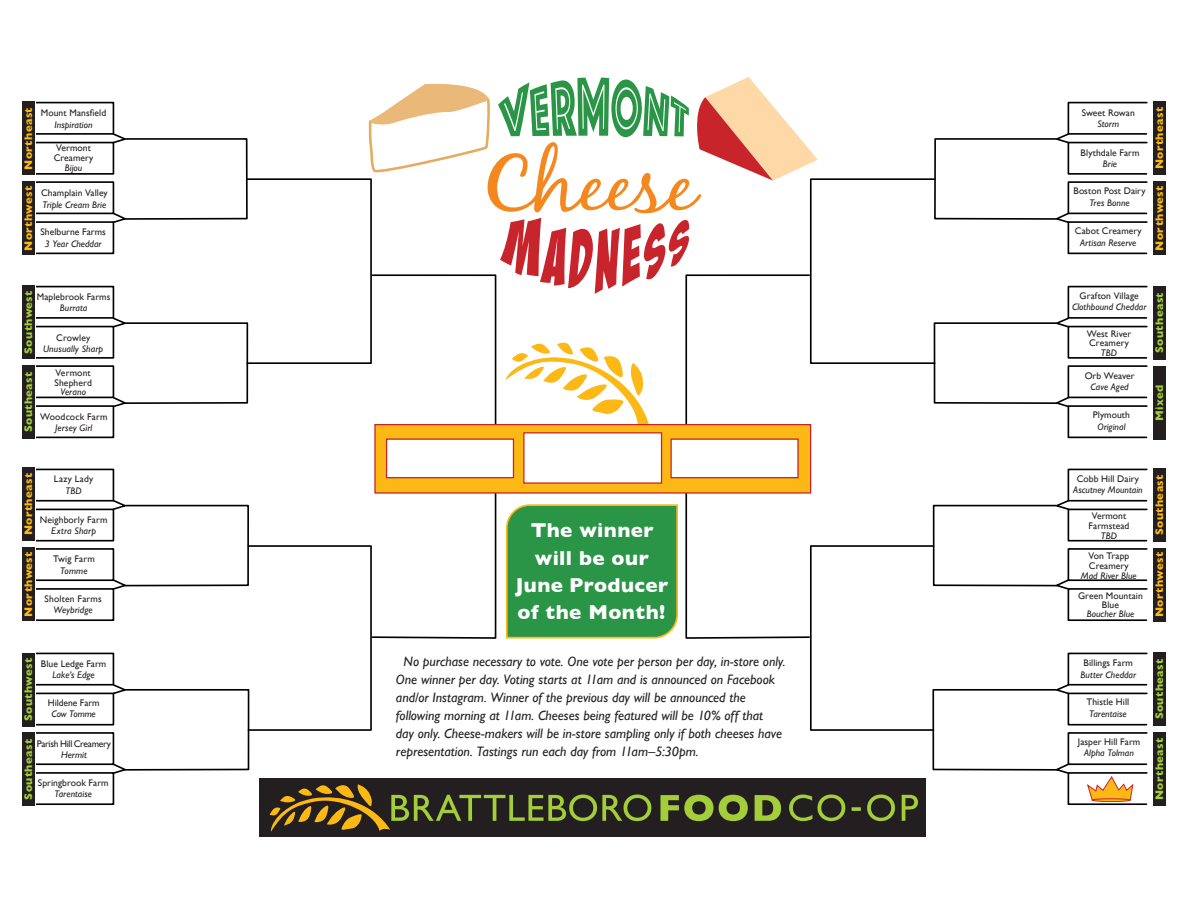
<style>
.page{position:relative;width:1188px;height:918px;background:#fff}
.page>*{position:absolute;margin:0;border:0;box-sizing:border-box;transform-origin:0 0}
.t1{font:75.6px "Black Jack Pro";color:#f5871f;scale:1.13 1}
.t2{font:700 20.55px/27.3px "Gill Sans";letter-spacing:.02em;color:#fff;text-align:center}
.t3{font:italic 13.65px/18px "Gill Sans";color:#231f20}
.t4{font:700 11.25px "Gill Sans";letter-spacing:.035em;color:#fcb814}
.t5{font:700 11.25px "Gill Sans";letter-spacing:.035em;color:#a3cd39}
.t6{font:9.6px/11.6px "Gill Sans";letter-spacing:.005em;color:#231f20;text-align:center}
.t7{font:italic 9.6px/11.6px "Gill Sans";letter-spacing:.005em;color:#231f20;text-align:center}
.t8{font:9.6px/11.6px "Gill Sans";letter-spacing:-.035em;color:#231f20;text-align:center}
.t9{font:9.6px/11.6px "Gill Sans";letter-spacing:.035em;color:#231f20;text-align:center}
.s1{font-style:italic}
.s2{font-style:normal}
</style>
<div class="page">
<svg style="left:372px;top:274px;width:125px;height:365px"></svg>
<div style="left:246px;top:178px;width:126px;height:186px;border:2px solid #000"></div>
<svg style="left:37px;top:102px;width:212px;height:152px"></svg>
<svg style="left:37px;top:286px;width:212px;height:152px"></svg>
<div style="left:248px;top:545px;width:124px;height:186px;border:2px solid #000"></div>
<svg style="left:37px;top:469px;width:213px;height:152px"></svg>
<svg style="left:37px;top:653px;width:213px;height:152px"></svg>
<svg style="left:685px;top:274px;width:125px;height:365px"></svg>
<div style="left:810px;top:178px;width:126px;height:186px;border:2px solid #000"></div>
<svg style="left:933px;top:132px;width:137px;height:92px"></svg>
<svg style="left:933px;top:316px;width:137px;height:93px"></svg>
<svg style="left:932px;top:499px;width:138px;height:92px"></svg>
<svg style="left:932px;top:683px;width:138px;height:92px"></svg>
<div style="left:1068px;top:102px;width:80px;height:33px;border:2px solid #000"></div>
<div style="left:1068px;top:142px;width:80px;height:33px;border:2px solid #000"></div>
<div style="left:1068px;top:181px;width:80px;height:33px;border:2px solid #000"></div>
<div style="left:1068px;top:221px;width:80px;height:33px;border:2px solid #000"></div>
<div style="left:1068px;top:286px;width:80px;height:33px;border:2px solid #000"></div>
<div style="left:1068px;top:326px;width:80px;height:33px;border:2px solid #000"></div>
<div style="left:1068px;top:365px;width:80px;height:33px;border:2px solid #000"></div>
<div style="left:1068px;top:405px;width:80px;height:33px;border:2px solid #000"></div>
<div style="left:810px;top:545px;width:124px;height:186px;border:2px solid #000"></div>
<div style="left:1068px;top:469px;width:80px;height:33px;border:2px solid #000"></div>
<div style="left:1068px;top:509px;width:80px;height:33px;border:2px solid #000"></div>
<div style="left:1068px;top:548px;width:80px;height:33px;border:2px solid #000"></div>
<div style="left:1068px;top:588px;width:80px;height:33px;border:2px solid #000"></div>
<div style="left:1068px;top:653px;width:80px;height:33px;border:2px solid #000"></div>
<div style="left:1068px;top:693px;width:80px;height:33px;border:2px solid #000"></div>
<div style="left:1068px;top:732px;width:80px;height:33px;border:2px solid #000"></div>
<div style="left:1068px;top:772px;width:80px;height:33px;border:2px solid #000"></div>
<svg style="left:500px;top:218px;width:189px;height:76px"></svg>
<svg style="left:498px;top:77px;width:320px;height:104px"></svg>
<svg style="left:368px;top:83px;width:122px;height:90px"></svg>
<svg style="left:506px;top:342px;width:143px;height:82px"></svg>
<div style="left:260px;top:778px;width:666px;height:59px;background:#231f20"></div>
<svg style="left:660px;top:794px;width:258px;height:27px"></svg>
<svg style="left:270px;top:784px;width:381px;height:48px"></svg>
<div style="left:374px;top:424px;width:437px;height:70px;background:#fcb814;border:1px solid #c8242b"></div>
<div style="left:386px;top:438px;width:128px;height:40px;background:#fff;border:1px solid #c8242b"></div>
<div style="left:523px;top:432px;width:139px;height:52px;background:#fff;border:1px solid #c8242b"></div>
<div style="left:670px;top:438px;width:129px;height:40px;background:#fff;border:1px solid #c8242b"></div>
<svg style="left:1087px;top:776px;width:47px;height:25px"></svg>
<hr style="left:1092px;top:799px;width:38px;height:3px;background:#fcb814;border-radius:50%">
<div style="left:1092px;top:798px;width:39px;height:4px;border:1px solid #c8242b;border-radius:50%"></div>
<svg style="left:505px;top:504px;width:173px;height:135px;background:#379848"></svg>
<div style="left:22px;top:102px;width:13px;height:73px;background:#231f20"></div>
<div style="left:22px;top:285px;width:13px;height:74px;background:#231f20"></div>
<div style="left:22px;top:468px;width:13px;height:73px;background:#231f20"></div>
<div style="left:22px;top:653px;width:13px;height:73px;background:#231f20"></div>
<div style="left:22px;top:182px;width:13px;height:73px;background:#231f20"></div>
<div style="left:22px;top:365px;width:13px;height:74px;background:#231f20"></div>
<div style="left:22px;top:547px;width:13px;height:74px;background:#231f20"></div>
<div style="left:22px;top:733px;width:13px;height:73px;background:#231f20"></div>
<div style="left:1153px;top:102px;width:13px;height:73px;background:#231f20"></div>
<div style="left:1153px;top:286px;width:13px;height:73px;background:#231f20"></div>
<div style="left:1153px;top:468px;width:13px;height:73px;background:#231f20"></div>
<div style="left:1153px;top:653px;width:13px;height:73px;background:#231f20"></div>
<div style="left:1153px;top:181px;width:13px;height:74px;background:#231f20"></div>
<div style="left:1153px;top:366px;width:13px;height:73px;background:#231f20"></div>
<div style="left:1153px;top:548px;width:13px;height:73px;background:#231f20"></div>
<div style="left:1153px;top:732px;width:13px;height:74px;background:#231f20"></div>
<p class="t4" style="left:19px;top:170px;width:64px;rotate:-90deg">Northeast</p>
<p class="t4" style="left:19px;top:251px;width:67px;rotate:-90deg">Northwest</p>
<p class="t6" style="left:41px;top:107px;width:67px">Mount Mansfield<br><span class="s1">Inspiration</span></p>
<p class="t6" style="left:54px;top:143px;width:41px;line-height:9.6px">Vermont<br>Creamery<br><span class="s1">Bijou</span></p>
<p class="t6" style="left:41px;top:187px;width:68px;text-align:left">Champlain Valley<br><span class="s1">Triple Cream Brie</span></p>
<p class="t6" style="left:40px;top:226px;width:67px">Shelburne Farms<br><span class="s1">3 Year Cheddar</span></p>
<p class="t5" style="left:19px;top:354px;width:65px;rotate:-90deg">Southwest</p>
<p class="t6" style="left:37px;top:291px;width:75px">Maplebrook Farms<br><span class="s1">Burrata</span></p>
<p class="t7" style="left:43px;top:332px;width:62px"><span class="s2">Crowley<br></span>Unusually Sharp</p>
<p class="t6" style="left:54px;top:368px;width:39px;line-height:9.6px">Vermont<br>Shepherd<br><span class="s1">Verano</span></p>
<p class="t6" style="left:40px;top:411px;width:69px">Woodcock Farm<br><span class="s1">Jersey Girl</span></p>
<p class="t5" style="left:19px;top:432px;width:62px;rotate:-90deg">Southeast</p>
<p class="t4" style="left:19px;top:535px;width:64px;rotate:-90deg">Northeast</p>
<p class="t4" style="left:19px;top:617px;width:67px;rotate:-90deg">Northwest</p>
<p class="t9" style="left:54px;top:473px;width:41px">Lazy Lady<br><span class="s1">TBD</span></p>
<p class="t6" style="left:40px;top:514px;width:69px;line-height:10.8px">Neighborly Farm<br><span class="s1">Extra Sharp</span></p>
<p class="t6" style="left:53px;top:553px;width:43px">Twig Farm<br><span class="s1">Tomme</span></p>
<p class="t6" style="left:45px;top:593px;width:59px">Sholten Farms<br><span class="s1">Weybridge</span></p>
<p class="t5" style="left:19px;top:721px;width:65px;rotate:-90deg">Southwest</p>
<p class="t6" style="left:41px;top:658px;width:67px;line-height:10.8px">Blue Ledge Farm<br><span class="s1">Lake’s Edge</span></p>
<p class="t6" style="left:48px;top:696px;width:53px">Hildene Farm<br><span class="s1">Cow Tomme</span></p>
<p class="t5" style="left:19px;top:800px;width:62px;rotate:-90deg">Southeast</p>
<p class="t8" style="left:37px;top:738px;width:76px">Parish Hill Creamery<br><span class="s1">Hermit</span></p>
<p class="t6" style="left:38px;top:777px;width:72px">Springbrook Farm<br><span class="s1">Tarentaise</span></p>
<p class="t1" style="left:481px;top:139px;width:191px">Cheese</p>
<p class="t2" style="left:515px;top:516px;width:155px">The winner will be our<br>June Producer of the Month!</p>
<p class="t3" style="left:396px;top:653px;width:391px;text-indent:8px">No purchase necessary to vote. One vote per person per day, in-store only.<br>One winner per day. Voting starts at 11am and is announced on Facebook and/or Instagram. Winner of the previous day will be announced the following morning at 11am. Cheeses being featured will be 10% off that<br>day only. Cheese-makers will be in-store sampling only if both cheeses have representation. Tastings run each day from 11am–5:30pm.</p>
<p class="t6" style="left:1082px;top:107px;width:55px">Sweet Rowan<br><span class="s1">Storm</span></p>
<p class="t6" style="left:1081px;top:146px;width:60px">Blythdale Farm<br><span class="s1">Brie</span></p>
<p class="t6" style="left:1073px;top:185px;width:74px">Boston Post Dairy<br><span class="s1">Tres Bonne</span></p>
<p class="t7" style="left:1075px;top:225px;width:68px"><span class="s2">Cabot Creamery<br></span>Artisan Reserve</p>
<p class="t4" style="left:1150px;top:169px;width:64px;rotate:-90deg">Northeast</p>
<p class="t4" style="left:1150px;top:251px;width:67px;rotate:-90deg">Northwest</p>
<p class="t7" style="left:1072px;top:290px;width:76px"><span class="s2">Grafton Village<br></span>Clothbound Cheddar</p>
<p class="t6" style="left:1087px;top:329px;width:46px;line-height:9.6px">West River<br>Creamery<br><span class="s1">TBD</span></p>
<p class="t6" style="left:1085px;top:370px;width:52px">Orb Weaver<br><span class="s1">Cave Aged</span></p>
<p class="t6" style="left:1093px;top:409px;width:39px">Plymouth<br><span class="s1">Original</span></p>
<p class="t5" style="left:1150px;top:353px;width:62px;rotate:-90deg">Southeast</p>
<p class="t5" style="left:1150px;top:421px;width:38px;rotate:-90deg">Mixed</p>
<p class="t7" style="left:1073px;top:473px;width:71px"><span class="s2">Cobb Hill Dairy<br></span>Ascutney Mountain</p>
<p class="t6" style="left:1089px;top:511px;width:42px;line-height:9.6px">Vermont<br>Farmstead<br><span class="s1">TBD</span></p>
<p class="t6" style="left:1081px;top:551px;width:57px;line-height:9.9px">Von Trapp<br>Creamery<br><span class="s1">Mad River Blue</span></p>
<p class="t6" style="left:1078px;top:591px;width:66px;line-height:9.1px">Green Mountain<br>Blue<br><span class="s1">Boucher Blue</span></p>
<p class="t4" style="left:1150px;top:535px;width:62px;rotate:-90deg">Southeast</p>
<p class="t4" style="left:1150px;top:617px;width:67px;rotate:-90deg">Northwest</p>
<p class="t7" style="left:1080px;top:657px;width:57px"><span class="s2">Billings Farm<br></span>Butter Cheddar</p>
<p class="t6" style="left:1087px;top:696px;width:44px;text-align:left">Thistle Hill<br><span class="s1">Tarentaise</span></p>
<p class="t6" style="left:1078px;top:735px;width:64px">Jasper Hill Farm<br><span class="s1">Alpha Tolman</span></p>
<p class="t5" style="left:1150px;top:719px;width:62px;rotate:-90deg">Southeast</p>
<p class="t5" style="left:1150px;top:800px;width:64px;rotate:-90deg">Northeast</p>
</div>
